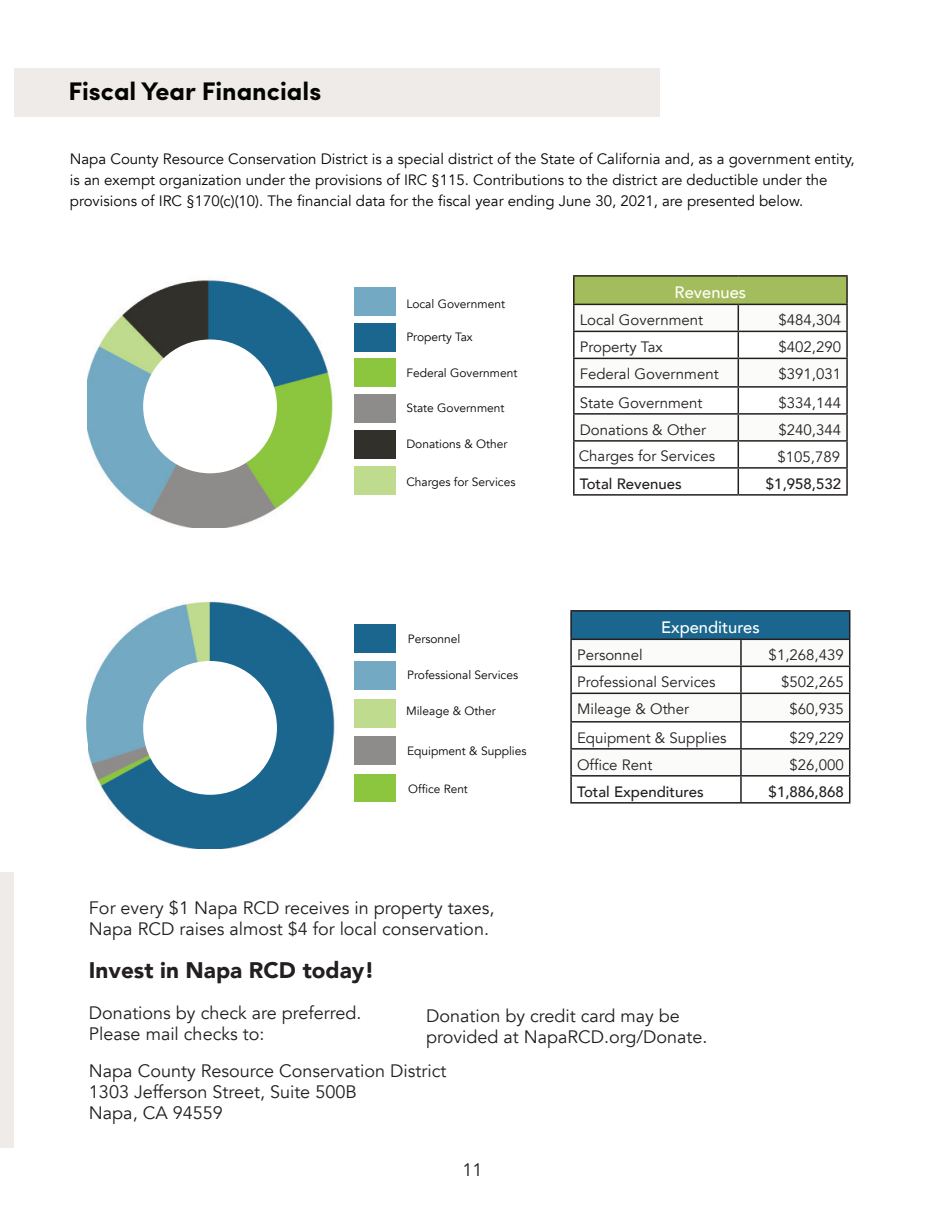
<style>
.page{position:relative;width:945px;height:1215px;background:#fff}
.page>*{position:absolute;margin:0;border:0;box-sizing:border-box;transform-origin:0 0}
.t1{font:700 25.5px "Sofia Pro";color:#040503}
.Body{font:900 22.5px "Avenir";color:#231f20}
.Body-2{font:18px/21px "Avenir";color:#231f20}
.Body-MP{font:500 16.5px "Avenir";color:#fff}
.Body-3{font:15px/21px "Avenir";color:#040503}
.Body-4{font:15px "Avenir";color:#231f20}
.Body-5{font:500 15px "Avenir";color:#231f20}
.Body-MP-2{font:12px "Avenir";color:#040503}
.Body-MP-3{font:11.85px "Avenir";color:#040503}
</style>
<div class="page">
<div style="left:14px;top:69px;width:646px;height:48px;background:#eeebe8"></div>
<div style="left:0;top:872px;width:14px;height:276px;background:#eeebe8"></div>
<img style="left:87px;top:280px;width:246px;height:248px">
<img style="left:89px;top:601px;width:246px;height:248px">
<div style="left:574px;top:276px;width:273px;height:28px;background:#a4bd5c"></div>
<hr style="left:573px;top:275px;width:165px;height:2px;background:#231f20">
<hr style="left:573px;top:277px;width:2px;height:27px;background:#231f20">
<hr style="left:738px;top:275px;width:110px;height:2px;background:#231f20">
<hr style="left:846px;top:277px;width:2px;height:27px;background:#231f20">
<hr style="left:573px;top:304px;width:165px;height:1px;background:#231f20">
<hr style="left:573px;top:305px;width:2px;height:26px;background:#231f20">
<hr style="left:738px;top:304px;width:110px;height:1px;background:#231f20">
<hr style="left:846px;top:305px;width:2px;height:26px;background:#231f20">
<hr style="left:573px;top:331px;width:165px;height:1px;background:#231f20">
<hr style="left:573px;top:332px;width:2px;height:26px;background:#231f20">
<hr style="left:738px;top:331px;width:110px;height:1px;background:#231f20">
<hr style="left:846px;top:332px;width:2px;height:26px;background:#231f20">
<hr style="left:573px;top:358px;width:165px;height:1px;background:#231f20">
<hr style="left:573px;top:359px;width:2px;height:27px;background:#231f20">
<hr style="left:738px;top:358px;width:110px;height:1px;background:#231f20">
<hr style="left:846px;top:359px;width:2px;height:27px;background:#231f20">
<hr style="left:573px;top:386px;width:165px;height:2px;background:#231f20">
<hr style="left:573px;top:388px;width:2px;height:25px;background:#231f20">
<hr style="left:738px;top:386px;width:110px;height:2px;background:#231f20">
<hr style="left:846px;top:388px;width:2px;height:25px;background:#231f20">
<hr style="left:573px;top:413px;width:165px;height:2px;background:#231f20">
<hr style="left:573px;top:415px;width:2px;height:25px;background:#231f20">
<hr style="left:738px;top:413px;width:110px;height:2px;background:#231f20">
<hr style="left:846px;top:415px;width:2px;height:25px;background:#231f20">
<hr style="left:573px;top:440px;width:165px;height:2px;background:#231f20">
<hr style="left:573px;top:442px;width:2px;height:25px;background:#231f20">
<hr style="left:738px;top:440px;width:110px;height:2px;background:#231f20">
<hr style="left:846px;top:442px;width:2px;height:25px;background:#231f20">
<hr style="left:573px;top:467px;width:165px;height:2px;background:#231f20">
<hr style="left:573px;top:469px;width:2px;height:25px;background:#231f20">
<hr style="left:738px;top:467px;width:110px;height:2px;background:#231f20">
<svg style="left:574px;top:304px;width:273px;height:190px"></svg>
<hr style="left:846px;top:469px;width:2px;height:25px;background:#231f20">
<hr style="left:573px;top:494px;width:165px;height:2px;background:#231f20">
<hr style="left:738px;top:494px;width:110px;height:2px;background:#231f20">
<hr style="left:570px;top:610px;width:171px;height:2px;background:#231f20">
<hr style="left:570px;top:612px;width:2px;height:27px;background:#231f20">
<hr style="left:741px;top:610px;width:109px;height:2px;background:#231f20">
<hr style="left:570px;top:639px;width:171px;height:1px;background:#231f20">
<hr style="left:570px;top:640px;width:2px;height:26px;background:#231f20">
<hr style="left:570px;top:666px;width:171px;height:1px;background:#231f20">
<hr style="left:570px;top:667px;width:2px;height:26px;background:#231f20">
<hr style="left:570px;top:693px;width:171px;height:1px;background:#231f20">
<hr style="left:570px;top:694px;width:2px;height:27px;background:#231f20">
<hr style="left:570px;top:721px;width:171px;height:2px;background:#231f20">
<hr style="left:570px;top:723px;width:2px;height:25px;background:#231f20">
<hr style="left:570px;top:748px;width:171px;height:2px;background:#231f20">
<hr style="left:570px;top:750px;width:2px;height:25px;background:#231f20">
<hr style="left:570px;top:775px;width:171px;height:2px;background:#231f20">
<hr style="left:570px;top:777px;width:2px;height:25px;background:#231f20">
<svg style="left:571px;top:612px;width:279px;height:190px"></svg>
<hr style="left:570px;top:802px;width:171px;height:2px;background:#231f20">
<hr style="left:741px;top:802px;width:109px;height:2px;background:#231f20">
<div style="left:143px;top:339px;width:134px;height:134px;background:#fff;border-radius:50%"></div>
<div style="left:143px;top:661px;width:134px;height:134px;background:#fff;border-radius:50%"></div>
<div style="left:355px;top:323px;width:41px;height:28px;background:#1a668f"></div>
<div style="left:354px;top:624px;width:41px;height:28px;background:#1a668f"></div>
<div style="left:355px;top:359px;width:41px;height:28px;background:#8cc63e"></div>
<div style="left:355px;top:395px;width:41px;height:28px;background:#8e8c8a"></div>
<div style="left:354px;top:736px;width:41px;height:28px;background:#8e8c8a"></div>
<div style="left:355px;top:287px;width:41px;height:28px;background:#73a9c2"></div>
<div style="left:354px;top:662px;width:41px;height:28px;background:#73a9c2"></div>
<div style="left:355px;top:467px;width:41px;height:28px;background:#bfdb8d"></div>
<div style="left:354px;top:699px;width:41px;height:28px;background:#bfdb8d"></div>
<div style="left:355px;top:431px;width:41px;height:28px;background:#31302a"></div>
<div style="left:354px;top:774px;width:41px;height:28px;background:#8cc63e"></div>
<h1 class="t1" style="left:68px;top:72px;width:254px">Fiscal Year Financials</h1>
<p class="Body-3" style="left:70px;top:149px;width:786px">Napa County Resource Conservation District is a special district of the State of California and, as a government entity, is an exempt organization under the provisions of IRC §115. Contributions to the district are deductible under the provisions of IRC §170(c)(10). The financial data for the fiscal year ending June 30, 2021, are presented below.</p>
<p class="Body-MP-2" style="left:406px;top:297px;width:100px">Local Government</p>
<p class="Body-MP-2" style="left:406px;top:330px;width:68px">Property Tax</p>
<p class="Body-MP-2" style="left:406px;top:366px;width:113px">Federal Government</p>
<p class="Body-MP-2" style="left:406px;top:401px;width:100px">State Government</p>
<p class="Body-MP-2" style="left:406px;top:437px;width:103px">Donations &amp; Other</p>
<p class="Body-MP-2" style="left:406px;top:474px;width:111px">Charges for Services</p>
<p class="Body-MP" style="left:675px;top:278px;width:73px">Revenues</p>
<p class="Body-4" style="left:580px;top:311px;width:125px">Local Government</p>
<p class="Body-4" style="left:779px;top:311px;width:64px">$484,304</p>
<p class="Body-4" style="left:580px;top:338px;width:85px">Property Tax</p>
<p class="Body-4" style="left:779px;top:338px;width:64px">$402,290</p>
<p class="Body-4" style="left:580px;top:365px;width:140px">Federal Government</p>
<p class="Body-4" style="left:779px;top:365px;width:64px">$391,031</p>
<p class="Body-4" style="left:580px;top:394px;width:124px">State Government</p>
<p class="Body-4" style="left:779px;top:394px;width:64px">$334,144</p>
<p class="Body-4" style="left:580px;top:421px;width:128px">Donations &amp; Other</p>
<p class="Body-4" style="left:779px;top:421px;width:64px">$240,344</p>
<p class="Body-4" style="left:579px;top:447px;width:138px">Charges for Services</p>
<p class="Body-4" style="left:778px;top:448px;width:64px">$105,789</p>
<p class="Body-5" style="left:580px;top:471px;width:103px">Total Revenues</p>
<p class="Body-5" style="left:766px;top:471px;width:77px">$1,958,532</p>
<p class="Body-MP-2" style="left:408px;top:632px;width:54px">Personnel</p>
<p class="Body-MP-2" style="left:407px;top:668px;width:112px">Professional Services</p>
<p class="Body-MP-2" style="left:406px;top:704px;width:91px">Mileage &amp; Other</p>
<p class="Body-MP-2" style="left:407px;top:744px;width:121px">Equipment &amp; Supplies</p>
<p class="Body-MP-3" style="left:408px;top:782px;width:61px">Office Rent</p>
<p class="Body-MP" style="left:661px;top:613px;width:100px">Expenditures</p>
<p class="Body-4" style="left:577px;top:646px;width:67px">Personnel</p>
<p class="Body-4" style="left:769px;top:646px;width:77px">$1,268,439</p>
<p class="Body-4" style="left:577px;top:673px;width:140px">Professional Services</p>
<p class="Body-4" style="left:781px;top:673px;width:64px">$502,265</p>
<p class="Body-4" style="left:577px;top:700px;width:114px">Mileage &amp; Other</p>
<p class="Body-4" style="left:790px;top:700px;width:56px">$60,935</p>
<p class="Body-4" style="left:577px;top:729px;width:151px">Equipment &amp; Supplies</p>
<p class="Body-4" style="left:790px;top:729px;width:56px">$29,229</p>
<p class="Body-4" style="left:577px;top:756px;width:77px">Office Rent</p>
<p class="Body-4" style="left:790px;top:756px;width:56px">$26,000</p>
<p class="Body-5" style="left:577px;top:779px;width:128px">Total Expenditures</p>
<p class="Body-5" style="left:769px;top:779px;width:77px">$1,886,868</p>
<p class="Body-2" style="left:89px;top:898px;width:407px">For every $1 Napa RCD receives in property taxes,<br>Napa RCD raises almost $4 for local conservation.</p>
<p class="Body" style="left:89px;top:951px;width:287px">Invest in Napa RCD today!</p>
<p class="Body-2" style="left:89px;top:1003px;width:274px">Donations by check are preferred.<br>Please mail checks to:</p>
<p class="Body-2" style="left:426px;top:1005px;width:283px">Donation by credit card may be provided at NapaRCD.org/Donate.</p>
<p class="Body-2" style="left:89px;top:1061px;width:359px">Napa County Resource Conservation District<br>1303 Jefferson Street, Suite 500B<br>Napa, CA 94559</p>
<p class="Body-2" style="left:462px;top:1160px;width:22px">11</p>
</div>
